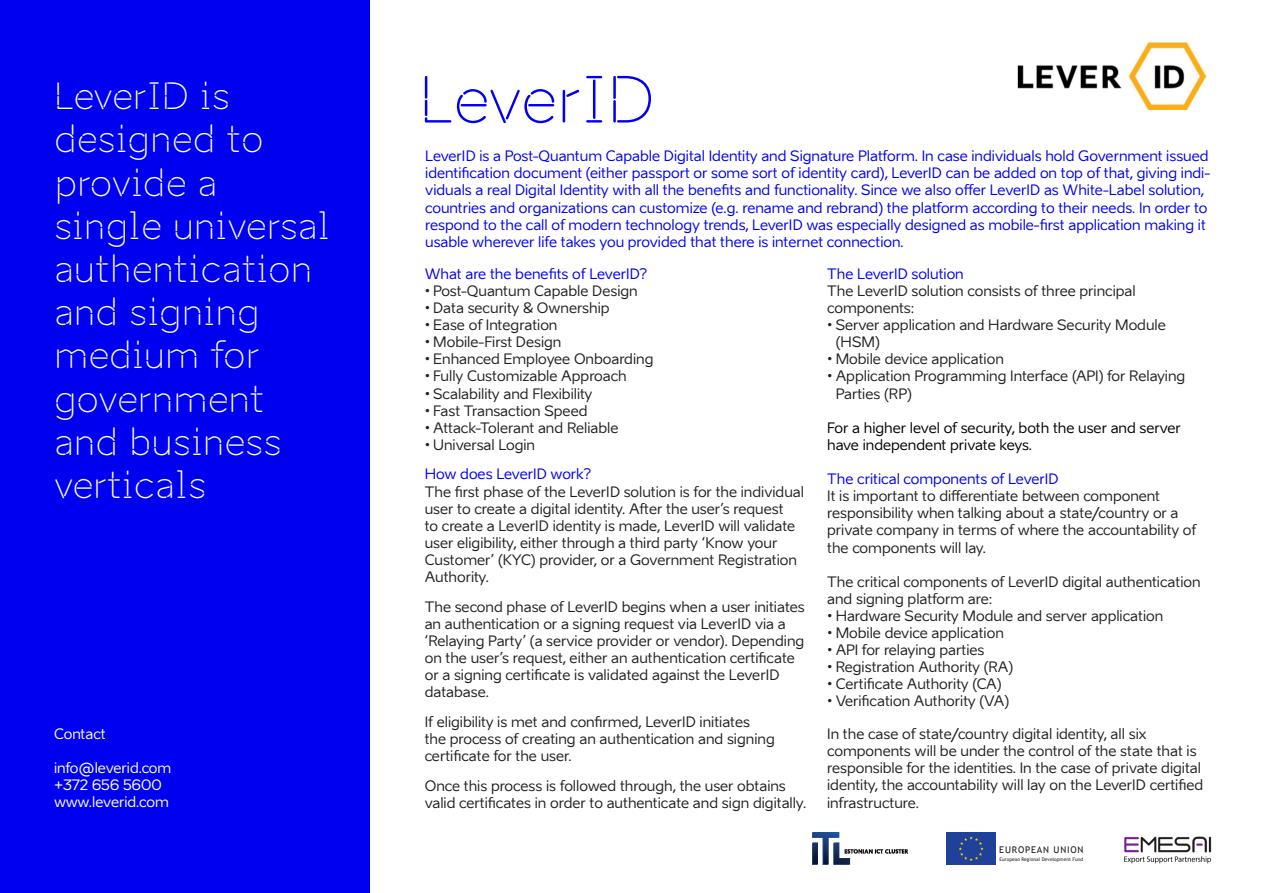
<style>
.page{position:relative;width:1263px;height:893px;background:#fff}
.page>*{position:absolute;margin:0;border:0;box-sizing:border-box;transform-origin:0 0}
.Pealkiri{font:63px "Aino Headline";letter-spacing:-.01em;color:#0000f0}
.sissejuhatus{font:36px/43.2px "Aino Headline";color:#fff}
.Sisu_SININE{font:14.25px/17.1px "Aino";color:#231f20}
.Sisu_SININE-2{font:14.25px/17.1px "Aino";color:#0000f0}
.sisu_punktidega{font:14.25px/17.1px "Aino";color:#231f20}
.sisu_punktidega-2{font:14.25px "Aino";color:#0000f0}
.sisu_punktidega-3{font:14.25px "Aino";color:#000}
.Sissejuhatus_sisu{font:14.25px "Aino";color:#fff}
.t1{font:9.3px "Trebuchet MS";letter-spacing:.09em;color:#231f20}
.t2{font:4.95px "Trebuchet MS";letter-spacing:.005em;color:#231f20}
.s1{color:#0000f0}
</style>
<div class="page">
<img style="left:812px;top:832px;width:95px;height:32px">
<div style="left:946px;top:832px;width:50px;height:33px;background:#20419a"></div>
<svg style="left:959px;top:836px;width:25px;height:25px"></svg>
<img style="left:1124px;top:836px;width:88px;height:28px">
<div style="left:0;top:0;width:370px;height:893px;background:#0000f0"></div>
<img style="left:1017px;top:41px;width:190px;height:70px">
<p class="sissejuhatus" style="left:54px;top:74px;width:278px">LeverID is designed to provide a single universal authentication</p>
<p class="sissejuhatus" style="left:54px;top:290px;width:229px">and signing medium for government and business verticals</p>
<p class="Sissejuhatus_sisu" style="left:54px;top:725px;width:53px">Contact</p>
<p class="Sissejuhatus_sisu" style="left:54px;top:759px;width:119px">info@leverid.com</p>
<p class="Sissejuhatus_sisu" style="left:54px;top:776px;width:109px">+372 656 5600</p>
<p class="Sissejuhatus_sisu" style="left:54px;top:793px;width:116px">www.leverid.com</p>
<p class="Pealkiri" style="left:419px;top:59px;width:238px">LeverID</p>
<p class="Sisu_SININE-2" style="left:425px;top:148px;width:786px">LeverID is a Post-Quantum Capable Digital Identity and Signature Platform. In case individuals hold Government issued identification document (either passport or some sort of identity card), LeverID can be added on top of that, giving indi&shy;viduals a real Digital Identity with all the benefits and functionality. Since we also offer LeverID as White-Label solution, countries and organizations can customize (e.g. rename and rebrand) the platform according to their needs. In order to respond to the call of modern technology trends, LeverID was especially designed as mobile-first application making it usable wherever life takes you provided that there is internet connection.</p>
<p class="sisu_punktidega-2" style="left:827px;top:265px;width:138px">The LeverID solution</p>
<p class="sisu_punktidega" style="left:827px;top:282px;width:310px">The LeverID solution consists of three principal components:</p>
<p class="Sisu_SININE" style="left:836px;top:317px;width:332px;text-indent:-9px">• Server application and Hardware Security Module (HSM)</p>
<p class="Sisu_SININE" style="left:827px;top:351px;width:178px">• Mobile device application</p>
<p class="Sisu_SININE" style="left:836px;top:368px;width:351px;text-indent:-9px">• Application Programming Interface (API) for Relaying<br>Parties (RP)</p>
<p class="sisu_punktidega-3" style="left:827px;top:419px;width:355px">For a higher level of security, both the user and server</p>
<p class="sisu_punktidega-3" style="left:827px;top:436px;width:206px">have independent private keys.</p>
<p class="sisu_punktidega-2" style="left:827px;top:470px;width:233px">The critical components of LeverID</p>
<p class="sisu_punktidega" style="left:827px;top:488px;width:371px">It is important to differentiate between component responsibility when talking about a state/country or a private company in terms of where the accountability of the components will lay.</p>
<p class="sisu_punktidega" style="left:827px;top:573px;width:375px">The critical components of LeverID digital authentication and signing platform are:</p>
<p class="Sisu_SININE" style="left:827px;top:607px;width:338px">• Hardware Security Module and server application</p>
<p class="Sisu_SININE" style="left:827px;top:624px;width:178px">• Mobile device application</p>
<p class="Sisu_SININE" style="left:827px;top:641px;width:159px">• API for relaying parties</p>
<p class="Sisu_SININE" style="left:827px;top:659px;width:188px">• Registration Authority (RA)</p>
<p class="Sisu_SININE" style="left:827px;top:676px;width:176px">• Certificate Authority (CA)</p>
<p class="Sisu_SININE" style="left:827px;top:693px;width:183px">• Verification Authority (VA)</p>
<p class="sisu_punktidega" style="left:827px;top:725px;width:378px">In the case of state/country digital identity, all six components will be under the control of the state that is responsible for the identities. In the case of private digital identity, the accountability will lay on the LeverID certified infrastructure.</p>
<p class="sisu_punktidega-2" style="left:425px;top:265px;width:224px">What are the benefits of LeverID?</p>
<p class="Sisu_SININE" style="left:425px;top:282px;width:215px">• Post-Quantum Capable Design</p>
<p class="Sisu_SININE" style="left:425px;top:299px;width:186px">• Data security &amp; Ownership</p>
<p class="Sisu_SININE" style="left:425px;top:317px;width:134px">• Ease of Integration</p>
<p class="Sisu_SININE" style="left:425px;top:334px;width:138px">• Mobile-First Design</p>
<p class="Sisu_SININE" style="left:425px;top:351px;width:230px">• Enhanced Employee Onboarding</p>
<p class="Sisu_SININE" style="left:425px;top:368px;width:204px">• Fully Customizable Approach</p>
<p class="Sisu_SININE" style="left:425px;top:385px;width:169px">• Scalability and Flexibility</p>
<p class="Sisu_SININE" style="left:425px;top:402px;width:164px">• Fast Transaction Speed</p>
<p class="Sisu_SININE" style="left:425px;top:419px;width:195px">• Attack-Tolerant and Reliable</p>
<p class="Sisu_SININE" style="left:425px;top:436px;width:112px">• Universal Login</p>
<p class="Sisu_SININE" style="left:425px;top:466px;width:381px"><span class="s1">How does LeverID work?<br></span>The first phase of the LeverID solution is for the individual user to create a digital identity. After the user’s request<br>to create a LeverID identity is made, LeverID will validate user eligibility, either through a third party ‘Know your Customer’ (KYC) provider, or a Government Registration Authority.</p>
<p class="Sisu_SININE" style="left:425px;top:598px;width:382px">The second phase of LeverID begins when a user initiates an authentication or a signing request via LeverID via a ‘Relaying Party’ (a service provider or vendor). Depending on the user’s request, either an authentication certificate or a signing certificate is validated against the LeverID database.</p>
<p class="Sisu_SININE" style="left:425px;top:713px;width:352px">If eligibility is met and confirmed, LeverID initiates the process of creating an authentication and signing certificate for the user.</p>
<p class="Sisu_SININE" style="left:425px;top:777px;width:383px">Once this process is followed through, the user obtains valid certificates in order to authenticate and sign digitally.</p>
<p class="t1" style="left:999px;top:844px;width:86px">EUROPEAN UNION</p>
<p class="t2" style="left:999px;top:856px;width:85px">European Regional Development Fund</p>
</div>
